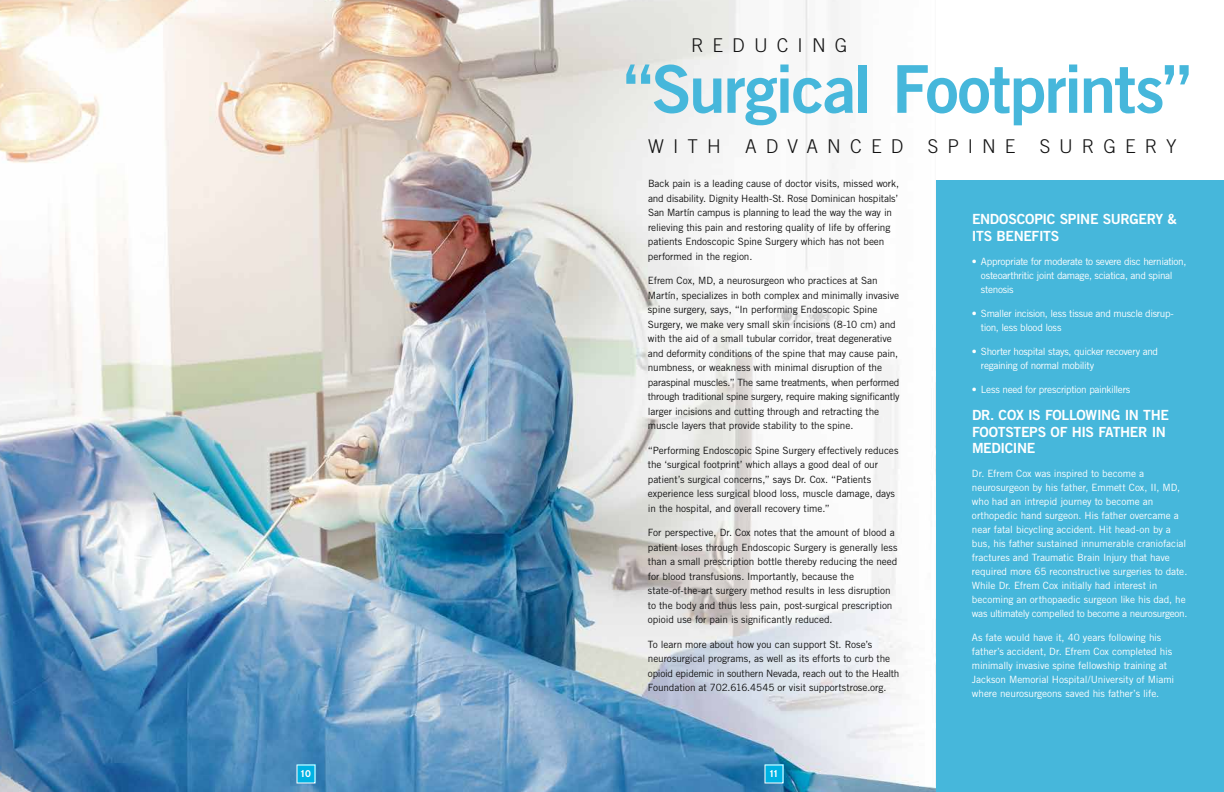
<style>
.page{position:relative;width:1224px;height:792px;background:#fff}
.page>*{position:absolute;margin:0;border:0;box-sizing:border-box;transform-origin:0 0}
.t1{font:66px "Trade Gothic Bold Two";letter-spacing:-.03em;color:#46b7db}
.t2{font:300 19px "Trade Gothic";letter-spacing:.48em;color:#121212}
.t3{font:14px/16.8px "Trade Gothic Bold Two";letter-spacing:-.025em;color:#fff}
.t4{font:10px/14.5px "Trade Gothic";letter-spacing:-.01em;color:#121212}
.t5{font:10px/14px "Trade Gothic";letter-spacing:-.015em;color:#fff}
.t6{font:10px/14px "Trade Gothic";letter-spacing:-.035em;color:#fff}
.t7{font:10px/14px "Trade Gothic";letter-spacing:-.04em;color:#fff}
.t8{font:10px "Chalet New York Nineteen Eighty";color:#fff}
</style>
<div class="page">
<div style="left:936px;top:180px;width:288px;height:612px;background:#46b7db"></div>
<img style="left:0;top:0;width:936px;height:792px">
<svg style="left:764px;top:764px;width:19px;height:20px"></svg>
<svg style="left:296px;top:764px;width:20px;height:20px"></svg>
<h2 class="t2" style="left:691px;top:34px;width:158px">REDUCING</h2>
<h1 class="t1" style="left:624px;top:48px;width:569px">“Surgical Footprints”</h1>
<h2 class="t2" style="left:648px;top:135px;width:74px">WITH</h2>
<h2 class="t2" style="left:745px;top:135px;width:160px">ADVANCED</h2>
<h2 class="t2" style="left:928px;top:135px;width:89px">SPINE</h2>
<h2 class="t2" style="left:1040px;top:135px;width:139px">SURGERY</h2>
<p class="t4" style="left:648px;top:176px;width:253px">Back pain is a leading cause of doctor visits, missed work, and disability. Dignity Health-St. Rose Dominican hospitals’ San Martín campus is planning to lead the way the way in relieving this pain and restoring quality of life by offering patients Endoscopic Spine Surgery which has not been performed in the region.</p>
<p class="t4" style="left:648px;top:273px;width:253px">Efrem Cox, MD, a neurosurgeon who practices at San Martín, specializes in both complex and minimally invasive spine surgery, says, “In performing Endoscopic Spine Surgery, we make very small skin incisions (8-10 cm) and with the aid of a small tubular corridor, treat degenerative and deformity conditions of the spine that may cause pain, numbness, or weakness with minimal disruption of the paraspinal muscles.” The same treatments, when performed through traditional spine surgery, require making significantly larger incisions and cutting through and retracting the muscle layers that provide stability to the spine.</p>
<p class="t4" style="left:648px;top:443px;width:252px">“Performing Endoscopic Spine Surgery effectively reduces the ‘surgical footprint’ which allays a good deal of our patient’s surgical concerns,” says Dr. Cox. “Patients experience less surgical blood loss, muscle damage, days in the hospital, and overall recovery time.”</p>
<p class="t4" style="left:648px;top:525px;width:251px">For perspective, Dr. Cox notes that the amount of blood a patient loses through Endoscopic Surgery is generally less than a small prescription bottle thereby reducing the need for blood transfusions. Importantly, because the state-of-the-art surgery method results in less disruption to the body and thus less pain, post-surgical prescription opioid use for pain is significantly reduced.</p>
<p class="t4" style="left:648px;top:637px;width:253px">To learn more about how you can support St. Rose’s neurosurgical programs, as well as its efforts to curb the opioid epidemic in southern Nevada, reach out to the Health Foundation at 702.616.4545 or visit supportstrose.org.</p>
<p class="t8" style="left:301px;top:767px;width:12px">10</p>
<p class="t8" style="left:770px;top:767px;width:10px">11</p>
<h3 class="t3" style="left:972px;top:211px;width:206px">ENDOSCOPIC SPINE SURGERY &amp;<br>ITS BENEFITS</h3>
<p class="t6" style="left:981px;top:254px;width:207px;text-indent:-9px">• Appropriate for moderate to severe disc herniation, osteoarthritic joint damage, sciatica, and spinal stenosis</p>
<p class="t7" style="left:981px;top:306px;width:194px;text-indent:-9px">• Smaller incision, less tissue and muscle disrup&shy;tion, less blood loss</p>
<p class="t5" style="left:981px;top:344px;width:179px;text-indent:-9px">• Shorter hospital stays, quicker recovery and regaining of normal mobility</p>
<p class="t5" style="left:972px;top:382px;width:160px">• Less need for prescription painkillers</p>
<h3 class="t3" style="left:972px;top:406px;width:198px">DR. COX IS FOLLOWING IN THE<br>FOOTSTEPS OF HIS FATHER IN<br>MEDICINE</h3>
<p class="t5" style="left:972px;top:467px;width:217px">Dr. Efrem Cox was inspired to become a neurosurgeon by his father, Emmett Cox, II, MD, who had an intrepid journey to become an orthopedic hand surgeon. His father overcame a near fatal bicycling accident. Hit head-on by a bus, his father sustained innumerable craniofacial fractures and Traumatic Brain Injury that have required more 65 reconstructive surgeries to date.<br>While Dr. Efrem Cox initially had interest in becoming an orthopaedic surgeon like his dad, he was ultimately compelled to become a neurosurgeon.</p>
<p class="t5" style="left:972px;top:631px;width:204px">As fate would have it, 40 years following his father’s accident, Dr. Efrem Cox completed his minimally invasive spine fellowship training at Jackson Memorial Hospital/University of Miami where neurosurgeons saved his father’s life.</p>
</div>
